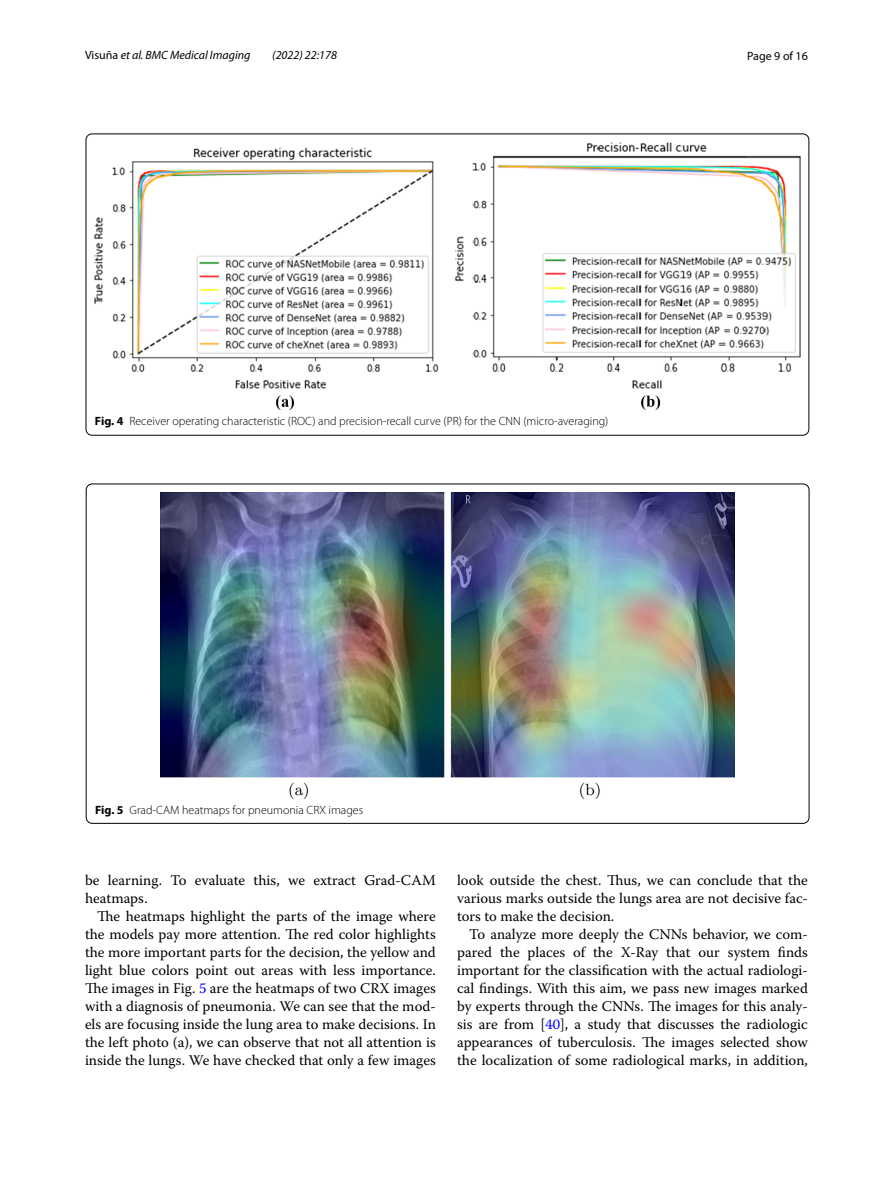
<style>
.page{position:relative;width:893px;height:1187px;background:#fff}
.page>*{position:absolute;margin:0;border:0;box-sizing:border-box;transform-origin:0 0}
.t1{font:14.7px/18px "Warnock Pro";color:#000;text-align:justify}
.t2{font:300 12px "Myriad Pro";color:#000}
.t3{font:italic 12px "Myriad Pro";color:#000}
.t4{font:12px "Myriad Pro";color:#000}
.s1{font-style:normal}
.s2{font-weight:700}
.s3{color:#00f}
</style>
<div class="page">
<img style="left:95px;top:143px;width:705px;height:267px">
<img style="left:161px;top:493px;width:574px;height:305px">
<p class="t3" style="left:85px;top:48px;width:167px"><span class="s1">Visuña</span> et al. BMC Medical Imaging</p>
<p class="t3" style="left:272px;top:48px;width:66px">(2022) 22:178</p>
<p class="t4" style="left:747px;top:48px;width:62px">Page 9 of 16</p>
<p class="t2" style="left:95px;top:414px;width:515px"><span class="s2">Fig. 4</span> Receiver operating characteristic (ROC) and precision-recall curve (PR) for the CNN (micro-averaging)</p>
<p class="t2" style="left:95px;top:803px;width:270px"><span class="s2">Fig. 5</span> Grad-CAM heatmaps for pneumonia CRX images</p>
<p class="t1" style="left:85px;top:870px;width:352px">be learning. To evaluate this, we extract Grad-CAM heatmaps.</p>
<p class="t1" style="left:85px;top:906px;width:352px;text-indent:12px">The heatmaps highlight the parts of the image where the models pay more attention. The red color highlights the more important parts for the decision, the yellow and light blue colors point out areas with less importance.<br>The images in Fig. <span class="s3">5</span> are the heatmaps of two CRX images with a diagnosis of pneumonia. We can see that the mod&shy;els are focusing inside the lung area to make decisions. In the left photo (a), we can observe that not all attention is inside the lungs. We have checked that only a few images</p>
<p class="t1" style="left:457px;top:870px;width:352px">look outside the chest. Thus, we can conclude that the various marks outside the lungs area are not decisive fac&shy;tors to make the decision.</p>
<p class="t1" style="left:457px;top:924px;width:352px;text-indent:12px">To analyze more deeply the CNNs behavior, we com&shy;pared the places of the X-Ray that our system finds important for the classification with the actual radiologi&shy;cal findings. With this aim, we pass new images marked by experts through the CNNs. The images for this analy&shy;sis are from [<span class="s3">40</span>], a study that discusses the radiologic appearances of tuberculosis. The images selected show the localization of some radiological marks, in addition,</p>
</div>
